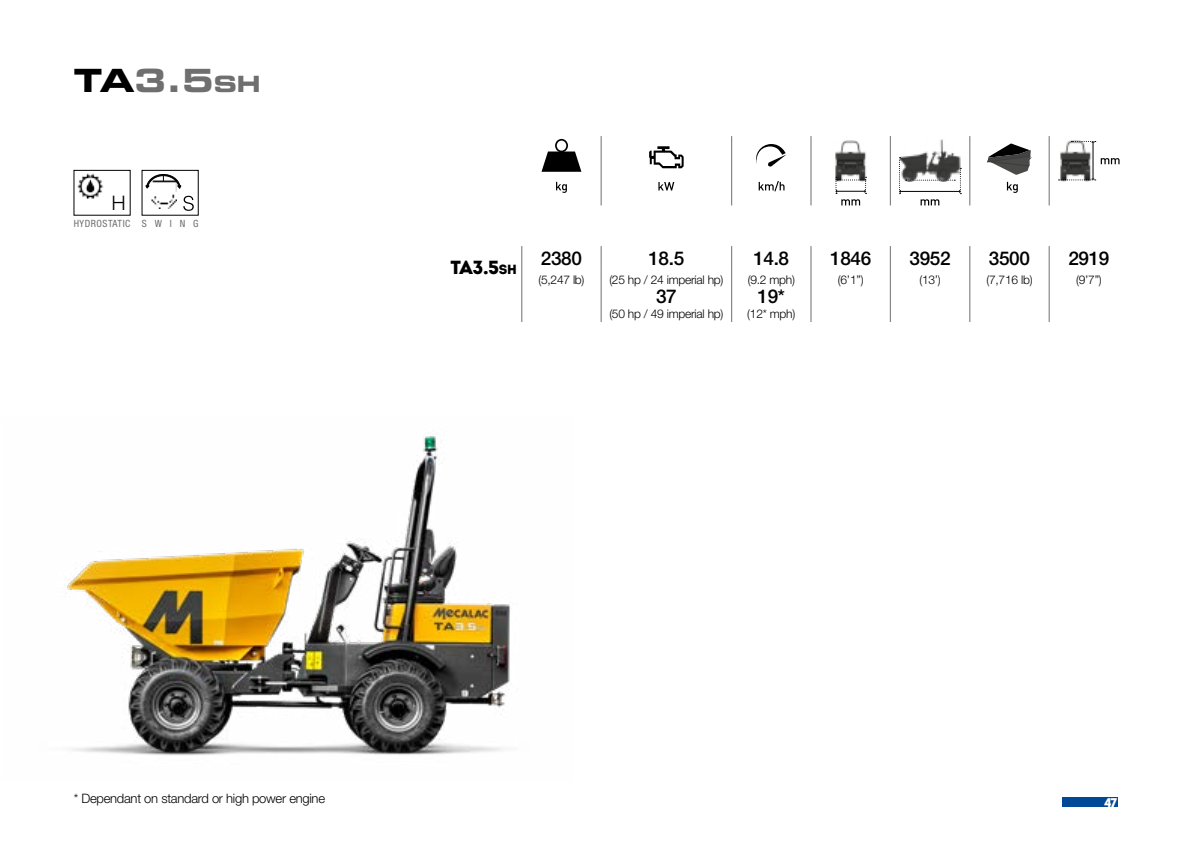
<style>
.page{position:relative;width:1191px;height:842px;background:#fff}
.page>*{position:absolute;margin:0;border:0;box-sizing:border-box;transform-origin:0 0}
.t1{font:32px "Eurostile LT Std Bold Ex 2";color:#706f6f}
.t2{font:300 19.8px "Helvetica";color:#000}
.t3{font:500 19px "Helvetica Neue LT Pro";letter-spacing:-.02em;color:#000}
.t4{font:900 19px "Intro";color:#000}
.t5{font:300 13px "Helvetica Neue LT Pro";letter-spacing:-.02em;color:#000}
.t6{font:12.6px "Intro";color:#fff}
.t7{font:300 12px "Helvetica Neue LT Pro";letter-spacing:-.02em;color:#000}
.t8{font:condensed 10px "Helvetica Neue LT Pro";letter-spacing:.05em;color:#706f6f}
.s1{color:#000}
.s2{font-size:22.4px}
.s3{font-size:13.2px}
</style>
<div class="page">
<div style="left:1062px;top:797px;width:55px;height:10px;background:#004996"></div>
<img style="left:67px;top:434px;width:445px;height:321px">
<hr style="left:600px;top:136px;width:2px;height:69px;background:#878787">
<hr style="left:731px;top:136px;width:1px;height:69px;background:#878787">
<hr style="left:810px;top:136px;width:1px;height:69px;background:#878787">
<hr style="left:889px;top:136px;width:2px;height:69px;background:#878787">
<hr style="left:969px;top:136px;width:1px;height:69px;background:#878787">
<hr style="left:1048px;top:136px;width:1px;height:69px;background:#878787">
<svg style="left:541px;top:151px;width:40px;height:21px"></svg>
<div style="left:555px;top:139px;width:13px;height:13px;border:2px solid #000;border-radius:50%"></div>
<svg style="left:556px;top:182px;width:11px;height:11px"></svg>
<svg style="left:649px;top:146px;width:34px;height:22px"></svg>
<svg style="left:658px;top:182px;width:16px;height:8px"></svg>
<svg style="left:756px;top:144px;width:30px;height:23px"></svg>
<svg style="left:758px;top:181px;width:26px;height:10px"></svg>
<img style="left:835px;top:140px;width:32px;height:41px">
<svg style="left:835px;top:177px;width:31px;height:28px"></svg>
<img style="left:900px;top:139px;width:61px;height:18px">
<svg style="left:899px;top:157px;width:62px;height:48px"></svg>
<svg style="left:1007px;top:182px;width:10px;height:11px"></svg>
<svg style="left:987px;top:143px;width:44px;height:32px"></svg>
<img style="left:1060px;top:141px;width:32px;height:41px">
<hr style="left:1092px;top:142px;width:1px;height:37px;background:#000">
<svg style="left:1058px;top:179px;width:37px;height:2px"></svg>
<svg style="left:1071px;top:141px;width:24px;height:2px"></svg>
<svg style="left:1100px;top:158px;width:19px;height:6px"></svg>
<img style="left:77px;top:173px;width:27px;height:26px">
<img style="left:151px;top:189px;width:26px;height:19px">
<svg style="left:146px;top:174px;width:36px;height:15px"></svg>
<svg style="left:183px;top:196px;width:11px;height:15px"></svg>
<hr style="left:600px;top:246px;width:2px;height:25px;background:#878787">
<hr style="left:889px;top:246px;width:2px;height:25px;background:#878787">
<svg style="left:600px;top:271px;width:2px;height:51px"></svg>
<svg style="left:731px;top:246px;width:1px;height:76px"></svg>
<svg style="left:810px;top:246px;width:1px;height:76px"></svg>
<svg style="left:889px;top:271px;width:2px;height:51px"></svg>
<svg style="left:969px;top:246px;width:1px;height:76px"></svg>
<svg style="left:1048px;top:246px;width:1px;height:76px"></svg>
<svg style="left:521px;top:246px;width:1px;height:76px"></svg>
<h1 class="t1" style="left:74px;top:58px;width:188px"><span class="s1">TA</span>3.5<span class="s2">sh</span></h1>
<h2 class="t2" style="left:111px;top:186px;width:16px">H</h2>
<p class="t8" style="left:74px;top:218px;width:126px">HYDROSTATIC S W I N G</p>
<h3 class="t4" style="left:450px;top:255px;width:68px">TA3.5<span class="s3">sh</span></h3>
<h3 class="t3" style="left:541px;top:247px;width:43px">2380</h3>
<h3 class="t3" style="left:648px;top:247px;width:37px">18.5</h3>
<h3 class="t3" style="left:753px;top:247px;width:37px">14.8</h3>
<h3 class="t3" style="left:830px;top:247px;width:43px">1846</h3>
<h3 class="t3" style="left:909px;top:247px;width:43px">3952</h3>
<h3 class="t3" style="left:989px;top:247px;width:43px">3500</h3>
<h3 class="t3" style="left:1068px;top:247px;width:43px">2919</h3>
<p class="t7" style="left:538px;top:272px;width:48px">(5,247 lb)</p>
<p class="t7" style="left:609px;top:272px;width:116px">(25 hp / 24 imperial hp)</p>
<p class="t7" style="left:747px;top:272px;width:49px">(9.2 mph)</p>
<p class="t7" style="left:838px;top:272px;width:27px">(6’1”)</p>
<p class="t7" style="left:919px;top:272px;width:23px">(13’)</p>
<p class="t7" style="left:986px;top:272px;width:48px">(7,716 lb)</p>
<p class="t7" style="left:1076px;top:272px;width:27px">(9’7”)</p>
<h3 class="t3" style="left:656px;top:285px;width:22px">37</h3>
<h3 class="t3" style="left:757px;top:285px;width:29px">19*</h3>
<p class="t7" style="left:609px;top:306px;width:116px">(50 hp / 49 imperial hp)</p>
<p class="t7" style="left:747px;top:306px;width:50px">(12* mph)</p>
<p class="t5" style="left:74px;top:790px;width:253px">* Dependant on standard or high power engine</p>
<p class="t6" style="left:1104px;top:795px;width:15px">47</p>
</div>
